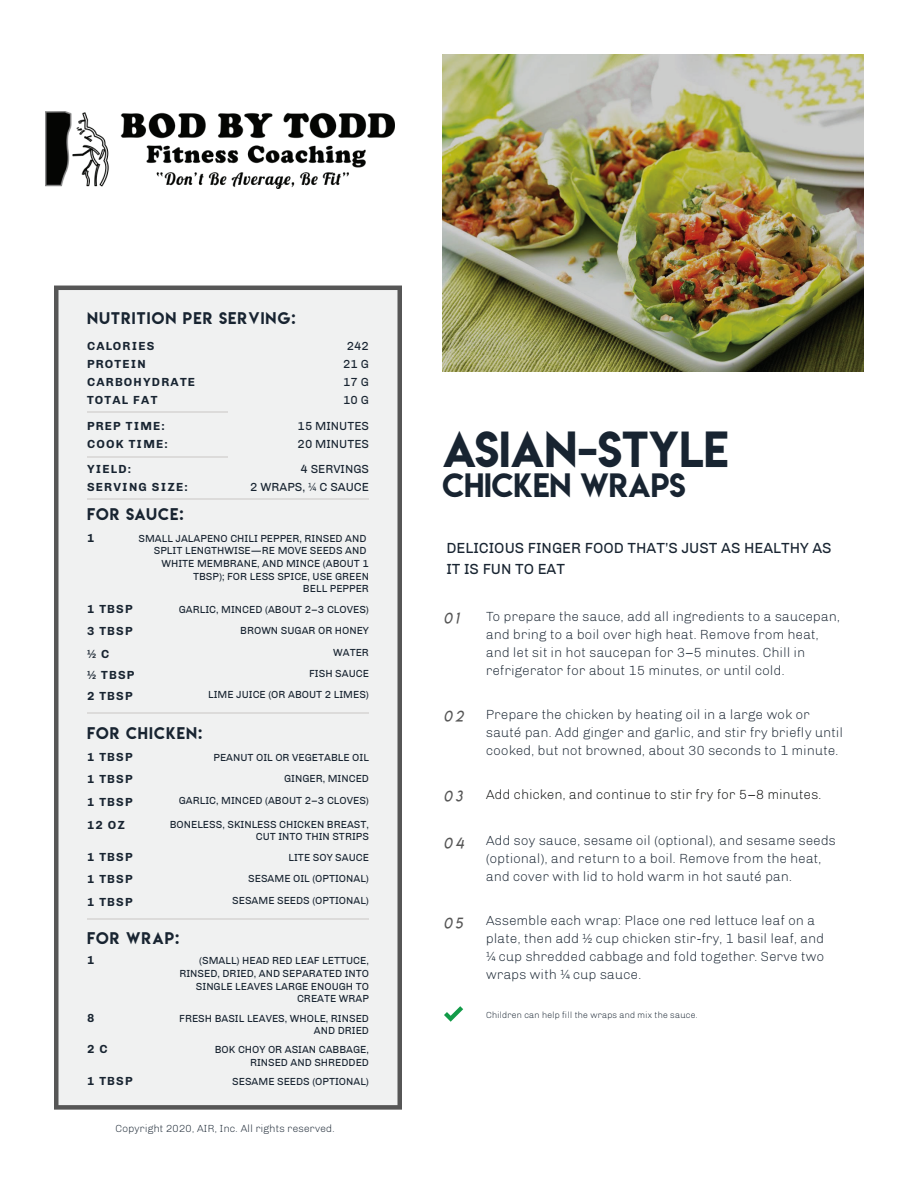
<style>
.page{position:relative;width:918px;height:1188px;background:#fff}
.page>*{position:absolute;margin:0;border:0;box-sizing:border-box;transform-origin:0 0}
.t1{font:45px "Lemon Milk";color:#182431}
.t2{font:30px "Lemon Milk";color:#182431}
.t3{font:15px/21px "Chivo";color:#182431}
.t4{font:15px "Lemon Milk";letter-spacing:.075em;color:#182431}
.t5{font:15px "Lemon Milklightitalic";letter-spacing:.2em;color:#565656}
.t6{font:300 13.5px/18px "Chivo";color:#182431}
.t7{font:300 13.5px "Chivo";color:#0d0e0d}
.t8{font:700 12px/18px "Chivo";letter-spacing:.1em;color:#182431}
.t9{font:12px/18px "Chivo";color:#182431;text-align:center}
.t10{font:10.5px/12.6px "Chivo";color:#182431;text-align:right}
.t11{font:300 10.5px "Chivo";color:#182431}
.t12{font:300 9px "Chivo";color:#182431}
</style>
<div class="page">
<img style="left:443px;top:54px;width:421px;height:317px">
<div style="left:54px;top:286px;width:348px;height:824px;background:#f0f1f1"></div>
<hr style="left:87px;top:411px;width:141px;height:2px;background:#dcdbda">
<hr style="left:87px;top:498px;width:282px;height:1px;background:#dcdbda">
<hr style="left:87px;top:456px;width:141px;height:1px;background:#dcdbda">
<hr style="left:87px;top:712px;width:282px;height:1px;background:#dcdbda">
<hr style="left:87px;top:918px;width:282px;height:2px;background:#dcdbda">
<svg style="left:444px;top:1006px;width:19px;height:16px"></svg>
<img style="left:45px;top:111px;width:349px;height:78px">
<p class="t4" style="left:87px;top:307px;width:210px">NUTRITION PER SERVING:</p>
<p class="t8" style="left:87px;top:336px;width:110px">CALORIES<br>PROTEIN<br>CARBOHYDRATE<br>TOTAL FAT</p>
<p class="t9" style="left:343px;top:336px;width:27px">242<br>21 G<br>17 G<br>10 G</p>
<p class="t8" style="left:87px;top:417px;width:82px">PREP TIME:<br>COOK TIME:</p>
<p class="t9" style="left:298px;top:417px;width:73px;text-align:left">15 MINUTES<br>20 MINUTES</p>
<p class="t8" style="left:87px;top:460px;width:102px">YIELD:<br>SERVING SIZE:</p>
<p class="t9" style="left:250px;top:460px;width:120px;text-align:right">4 SERVINGS<br>2 WRAPS, ¼ C SAUCE</p>
<p class="t4" style="left:87px;top:503px;width:98px">FOR SAUCE:</p>
<p class="t8" style="left:87px;top:529px;width:9px">1</p>
<p class="t10" style="left:139px;top:532px;width:232px">SMALL JALAPENO CHILI PEPPER, RINSED AND<br>SPLIT LENGTHWISE—RE MOVE SEEDS AND<br>WHITE MEMBRANE, AND MINCE (ABOUT 1<br>TBSP); FOR LESS SPICE, USE GREEN<br>BELL PEPPER</p>
<p class="t8" style="left:87px;top:600px;width:47px">1 TBSP</p>
<p class="t10" style="left:179px;top:603px;width:192px">GARLIC, MINCED (ABOUT 2–3 CLOVES)</p>
<p class="t8" style="left:87px;top:622px;width:47px">3 TBSP</p>
<p class="t10" style="left:240px;top:624px;width:130px">BROWN SUGAR OR HONEY</p>
<p class="t8" style="left:87px;top:644px;width:24px">½ C</p>
<p class="t10" style="left:333px;top:646px;width:37px">WATER</p>
<p class="t8" style="left:87px;top:665px;width:49px">½ TBSP</p>
<p class="t10" style="left:309px;top:667px;width:61px">FISH SAUCE</p>
<p class="t8" style="left:87px;top:686px;width:47px">2 TBSP</p>
<p class="t10" style="left:208px;top:688px;width:162px">LIME JUICE (OR ABOUT 2 LIMES)</p>
<p class="t4" style="left:87px;top:723px;width:117px">FOR CHICKEN:</p>
<p class="t8" style="left:87px;top:748px;width:47px">1 TBSP</p>
<p class="t10" style="left:213px;top:751px;width:157px">PEANUT OIL OR VEGETABLE OIL</p>
<p class="t8" style="left:87px;top:770px;width:47px">1 TBSP</p>
<p class="t10" style="left:284px;top:772px;width:86px">GINGER, MINCED</p>
<p class="t8" style="left:87px;top:793px;width:47px">1 TBSP</p>
<p class="t10" style="left:179px;top:795px;width:192px">GARLIC, MINCED (ABOUT 2–3 CLOVES)</p>
<p class="t8" style="left:87px;top:816px;width:40px">12 OZ</p>
<p class="t10" style="left:170px;top:818px;width:201px">BONELESS, SKINLESS CHICKEN BREAST,<br>CUT INTO THIN STRIPS</p>
<p class="t8" style="left:87px;top:848px;width:47px">1 TBSP</p>
<p class="t10" style="left:289px;top:851px;width:82px">LITE SOY SAUCE</p>
<p class="t8" style="left:87px;top:870px;width:47px">1 TBSP</p>
<p class="t10" style="left:248px;top:872px;width:122px">SESAME OIL (OPTIONAL)</p>
<p class="t8" style="left:87px;top:893px;width:47px">1 TBSP</p>
<p class="t10" style="left:232px;top:895px;width:138px">SESAME SEEDS (OPTIONAL)</p>
<p class="t4" style="left:87px;top:927px;width:94px">FOR WRAP:</p>
<p class="t8" style="left:87px;top:951px;width:9px">1</p>
<p class="t8" style="left:87px;top:1009px;width:9px">8</p>
<p class="t10" style="left:179px;top:955px;width:191px">(SMALL) HEAD RED LEAF LETTUCE,<br>RINSED, DRIED, AND SEPARATED INTO<br>SINGLE LEAVES LARGE ENOUGH TO<br>CREATE WRAP</p>
<p class="t10" style="left:179px;top:1012px;width:191px">FRESH BASIL LEAVES, WHOLE, RINSED<br>AND DRIED</p>
<p class="t8" style="left:87px;top:1040px;width:22px">2 C</p>
<p class="t8" style="left:87px;top:1072px;width:47px">1 TBSP</p>
<p class="t10" style="left:232px;top:1076px;width:138px">SESAME SEEDS (OPTIONAL)</p>
<p class="t10" style="left:215px;top:1043px;width:156px">BOK CHOY OR ASIAN CABBAGE,<br>RINSED AND SHREDDED</p>
<p class="t11" style="left:116px;top:1123px;width:221px">Copyright 2020, AIR, Inc. All rights reserved.</p>
<h1 class="t1" style="left:442px;top:417px;width:287px">ASIAN-STYLE</h1>
<h2 class="t2" style="left:442px;top:464px;width:245px">CHICKEN WRAPS</h2>
<p class="t3" style="left:446px;top:537px;width:387px">DELICIOUS FINGER FOOD THAT’S JUST AS HEALTHY AS<br>IT IS FUN TO EAT</p>
<p class="t6" style="left:486px;top:607px;width:356px">To prepare the sauce, add all ingredients to a saucepan, and bring to a boil over high heat. Remove from heat, and let sit in hot saucepan for 3–5 minutes. Chill in refrigerator for about 15 minutes, or until cold.</p>
<p class="t5" style="left:444px;top:707px;width:21px">02</p>
<p class="t6" style="left:486px;top:705px;width:359px">Prepare the chicken by heating oil in a large wok or sauté pan. Add ginger and garlic, and stir fry briefly until cooked, but not browned, about 30 seconds to 1 minute.</p>
<p class="t5" style="left:444px;top:787px;width:20px">03</p>
<p class="t7" style="left:486px;top:786px;width:337px">Add chicken, and continue to stir fry for 5–8 minutes.</p>
<p class="t5" style="left:444px;top:834px;width:21px">04</p>
<p class="t6" style="left:486px;top:832px;width:352px">Add soy sauce, sesame oil (optional), and sesame seeds (optional), and return to a boil. Remove from the heat, and cover with lid to hold warm in hot sauté pan.</p>
<p class="t5" style="left:444px;top:914px;width:20px">05</p>
<p class="t6" style="left:486px;top:912px;width:340px">Assemble each wrap: Place one red lettuce leaf on a plate, then add ½ cup chicken stir-fry, 1 basil leaf, and ¼ cup shredded cabbage and fold together. Serve two wraps with ¼ cup sauce.</p>
<p class="t5" style="left:444px;top:609px;width:16px">01</p>
<p class="t12" style="left:486px;top:1010px;width:213px">Children can help fill the wraps and mix the sauce.</p>
</div>
